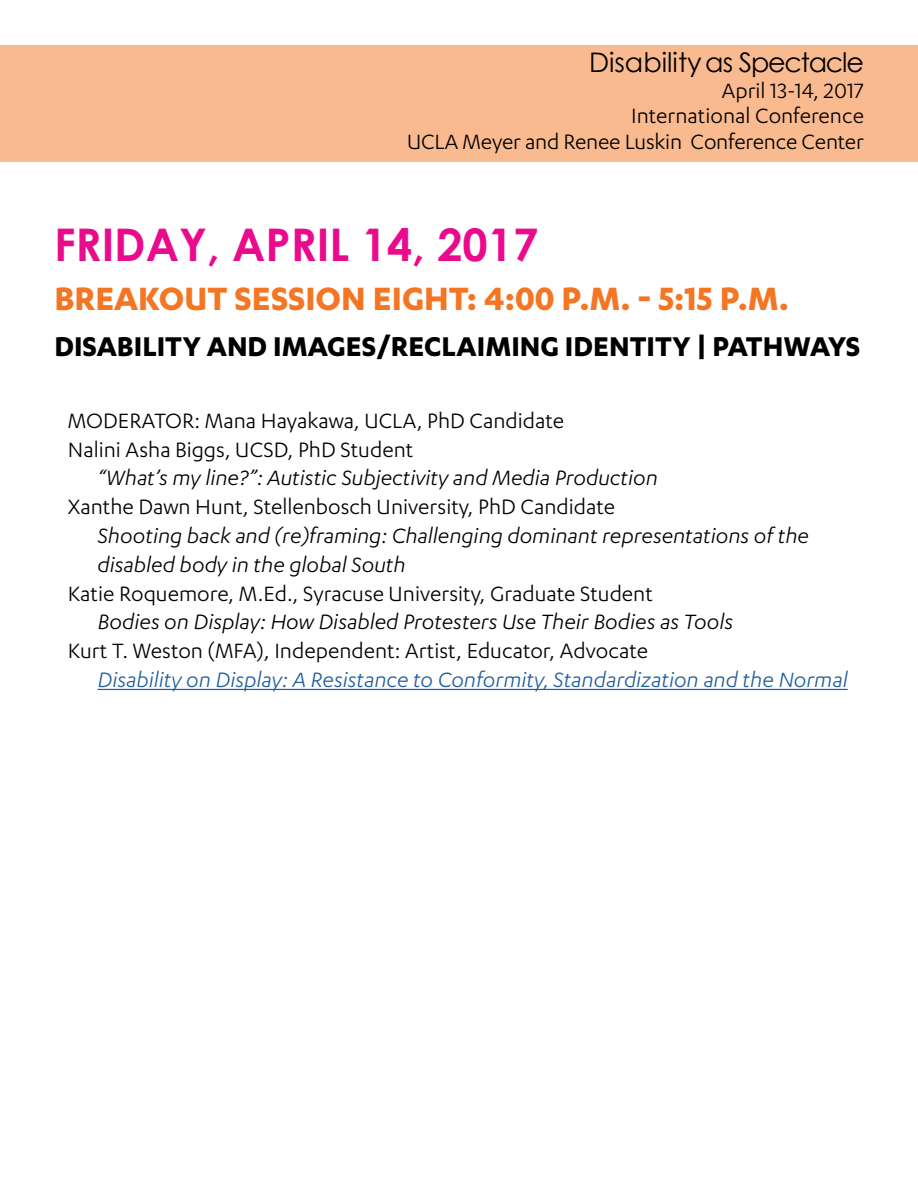
<style>
.page{position:relative;width:918px;height:1188px;background:#fff}
.page>*{position:absolute;margin:0;border:0;box-sizing:border-box;transform-origin:0 0}
.t1{font:700 45px "Century Gothic";color:#ea0a8c}
.t2{font:700 37.5px "Karbon";color:#f47522}
.t3{font:700 31.5px "Karbon";color:#000}
.t4{font:27px "Century Gothic";letter-spacing:-.015em;color:#000}
.t5{font:24px/25.5px "Karbon";color:#000;text-align:right}
.t6{font:italic 24px/28.8px "Karbon";color:#000}
.t7{font:italic 24px "Karbon";color:#215e9e}
</style>
<div class="page">
<div style="left:0;top:45px;width:918px;height:117px;background:#f9ba90"></div>
<hr style="left:98px;top:689px;width:750px;height:1px;background:#215e9e">
<p class="t4" style="left:589px;top:44px;width:276px">Disability as Spectacle</p>
<p class="t5" style="left:407px;top:77px;width:458px">April 13-14, 2017<br>International Conference<br>UCLA Meyer and Renee Luskin Conference Center</p>
<h1 class="t1" style="left:54px;top:210px;width:486px">FRIDAY, APRIL 14, 2017</h1>
<h2 class="t2" style="left:54px;top:278px;width:736px">BREAKOUT SESSION EIGHT: 4:00 P.M. - 5:15 P.M.</h2>
<h3 class="t3" style="left:54px;top:328px;width:807px">DISABILITY AND IMAGES/RECLAIMING IDENTITY | PATHWAYS</h3>
<p class="t5" style="left:68px;top:406px;width:498px;line-height:28.8px;text-align:left">MODERATOR: Mana Hayakawa, UCLA, PhD Candidate<br>Nalini Asha Biggs, UCSD, PhD Student</p>
<p class="t6" style="left:98px;top:463px;width:562px">“What’s my line?”: Autistic Subjectivity and Media Production</p>
<p class="t5" style="left:68px;top:494px;width:549px">Xanthe Dawn Hunt, Stellenbosch University, PhD Candidate</p>
<p class="t6" style="left:98px;top:521px;width:713px">Shooting back and (re)framing: Challenging dominant representations of the disabled body in the global South</p>
<p class="t5" style="left:68px;top:580px;width:587px">Katie Roquemore, M.Ed., Syracuse University, Graduate Student</p>
<p class="t6" style="left:98px;top:607px;width:637px">Bodies on Display: How Disabled Protesters Use Their Bodies as Tools</p>
<p class="t5" style="left:68px;top:638px;width:582px">Kurt T. Weston (MFA), Independent: Artist, Educator, Advocate</p>
<p class="t7" style="left:98px;top:667px;width:752px">Disability on Display: A Resistance to Conformity, Standardization and the Normal</p>
</div>
